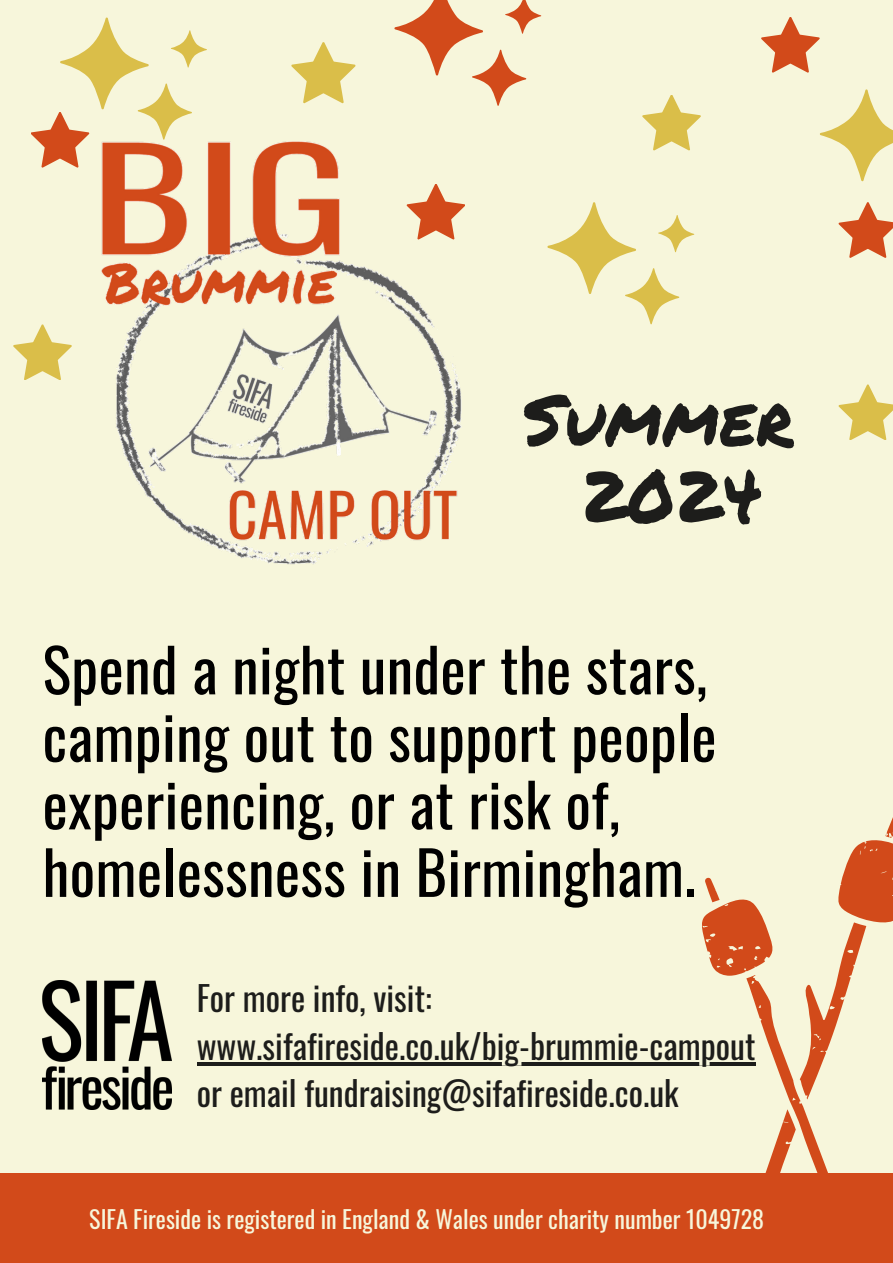
<style>
.page{position:relative;width:893px;height:1263px;background:#f7f6db}
.page>*{position:absolute;margin:0;border:0;box-sizing:border-box;transform-origin:0 0}
.t1{font:70.28px "Permanent Marker";color:#1d1d1b}
.t2{font:60px/67.5px "Oswald";letter-spacing:.005em;color:#000}
.t3{font:33.75px "Oswald";color:#1d1d1b}
.t4{font:24px "Oswald";color:#f7f6db}
</style>
<div class="page">
<img style="left:101px;top:141px;width:361px;height:424px">
<div style="left:0;top:1174px;width:893px;height:89px;background:#d24a1a"></div>
<svg style="left:701px;top:817px;width:192px;height:357px"></svg>
<img style="left:43px;top:981px;width:128px;height:128px">
<svg style="left:761px;top:17px;width:58px;height:56px"></svg>
<svg style="left:407px;top:184px;width:58px;height:55px"></svg>
<svg style="left:547px;top:202px;width:147px;height:122px"></svg>
<hr style="left:197px;top:1062px;width:558px;height:3px;background:#1d1d1b">
<svg style="left:31px;top:17px;width:176px;height:151px"></svg>
<svg style="left:820px;top:89px;width:73px;height:169px"></svg>
<svg style="left:291px;top:42px;width:64px;height:61px"></svg>
<svg style="left:13px;top:324px;width:59px;height:56px"></svg>
<svg style="left:838px;top:384px;width:55px;height:56px"></svg>
<svg style="left:642px;top:95px;width:59px;height:55px"></svg>
<svg style="left:394px;top:0;width:147px;height:106px"></svg>
<p class="t1" style="left:523px;top:368px;width:272px">SUMMER</p>
<p class="t1" style="left:581px;top:444px;width:182px">2024</p>
<p class="t2" style="left:43px;top:633px;width:675px">Spend a night under the stars, camping out to support people experiencing, or at risk of, homelessness in Birmingham.</p>
<p class="t3" style="left:197px;top:972px;width:236px">For more info, visit:</p>
<p class="t3" style="left:197px;top:1019px;width:560px">www.sifafireside.co.uk/big-brummie-campout</p>
<p class="t3" style="left:197px;top:1067px;width:483px">or email fundraising@sifafireside.co.uk</p>
<p class="t4" style="left:89px;top:1200px;width:676px">SIFA Fireside is registered in England &amp; Wales under charity number 1049728</p>
</div>
